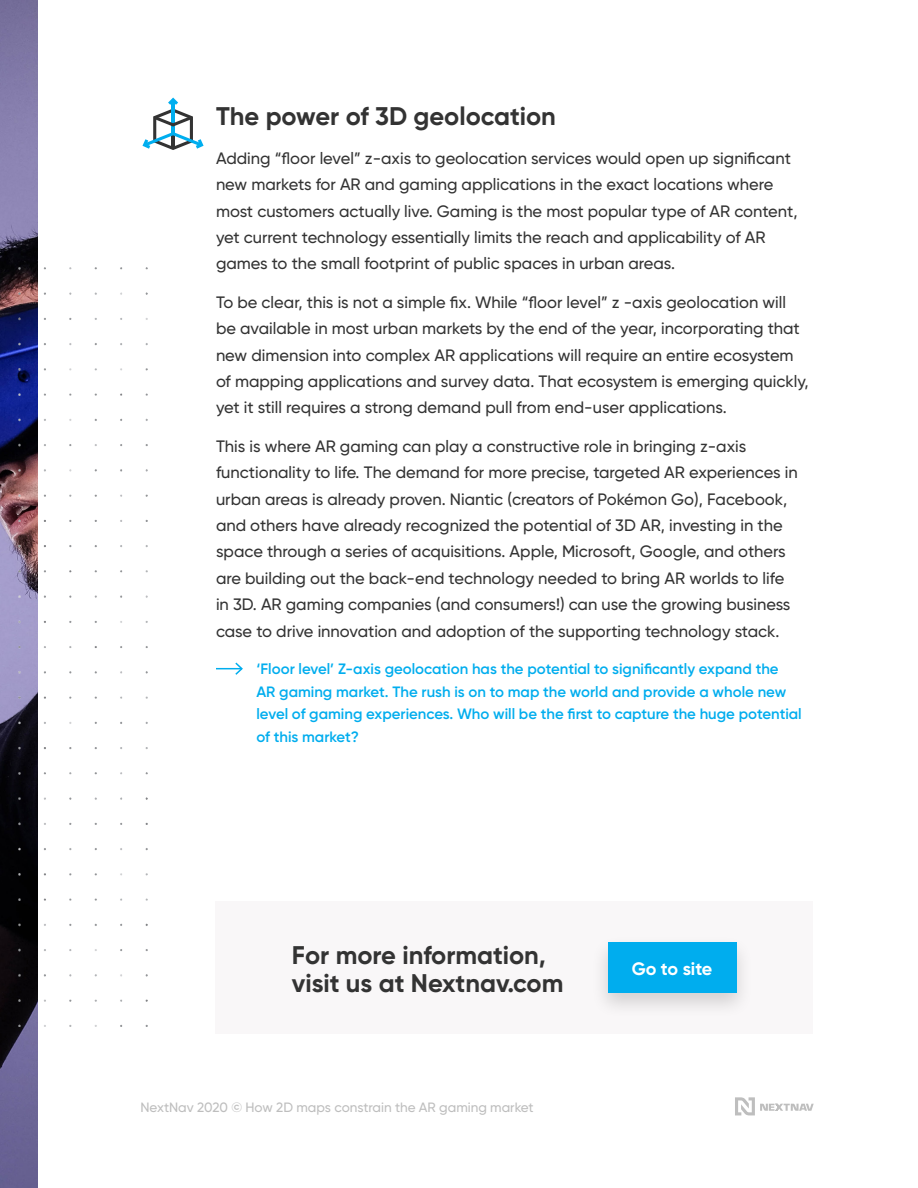
<style>
.page{position:relative;width:918px;height:1188px;background:#fff}
.page>*{position:absolute;margin:0;border:0;box-sizing:border-box;transform-origin:0 0}
.t1{font:700 25.5px/28.5px "Gilroy";color:#333}
.t2{font:700 18px "Gilroy";letter-spacing:-.005em;color:#fff}
.t3{font:500 16.5px/26.4px "Gilroy";color:#333}
.t4{font:600 15px/22.5px "Gilroy";color:#00adee}
.t5{font:500 13.5px "Gilroy";color:#bebebe}
</style>
<div class="page">
<svg style="left:735px;top:1097px;width:79px;height:18px"></svg>
<img style="left:0;top:0;width:38px;height:1188px">
<img style="left:18px;top:267px;width:130px;height:761px">
<svg style="left:142px;top:98px;width:62px;height:52px"></svg>
<svg style="left:216px;top:662px;width:27px;height:13px"></svg>
<div style="left:215px;top:901px;width:598px;height:133px;background:#f9f7f8"></div>
<div style="left:591px;top:935px;width:162px;height:83px;background:#000;opacity:.16"></div>
<div style="left:608px;top:942px;width:128px;height:51px;background:#00adee"></div>
<h1 class="t1" style="left:216px;top:102px;width:341px">The power of 3D geolocation</h1>
<p class="t3" style="left:216px;top:145px;width:583px">Adding “floor level” z-axis to geolocation services would open up significant new markets for AR and gaming applications in the exact locations where most customers actually live. Gaming is the most popular type of AR content, yet current technology essentially limits the reach and applicability of AR games to the small footprint of public spaces in urban areas.</p>
<p class="t3" style="left:216px;top:289px;width:594px">To be clear, this is not a simple fix. While “floor level” z -axis geolocation will be available in most urban markets by the end of the year, incorporating that new dimension into complex AR applications will require an entire ecosystem of mapping applications and survey data. That ecosystem is emerging quickly, yet it still requires a strong demand pull from end-user applications.</p>
<p class="t3" style="left:216px;top:433px;width:583px">This is where AR gaming can play a constructive role in bringing z-axis functionality to life. The demand for more precise, targeted AR experiences in urban areas is already proven. Niantic (creators of Pokémon Go), Facebook, and others have already recognized the potential of 3D AR, investing in the space through a series of acquisitions. Apple, Microsoft, Google, and others are building out the back-end technology needed to bring AR worlds to life in 3D. AR gaming companies (and consumers!) can use the growing business case to drive innovation and adoption of the supporting technology stack.</p>
<p class="t4" style="left:256px;top:657px;width:547px">‘Floor level’ Z-axis geolocation has the potential to significantly expand the<br>AR gaming market. The rush is on to map the world and provide a whole new level of gaming experiences. Who will be the first to capture the huge potential of this market?</p>
<h1 class="t1" style="left:292px;top:940px;width:273px">For more information, visit us at Nextnav.com</h1>
<p class="t5" style="left:140px;top:1099px;width:395px">NextNav 2020 © How 2D maps constrain the AR gaming market</p>
<p class="t2" style="left:632px;top:957px;width:82px">Go to site</p>
</div>
